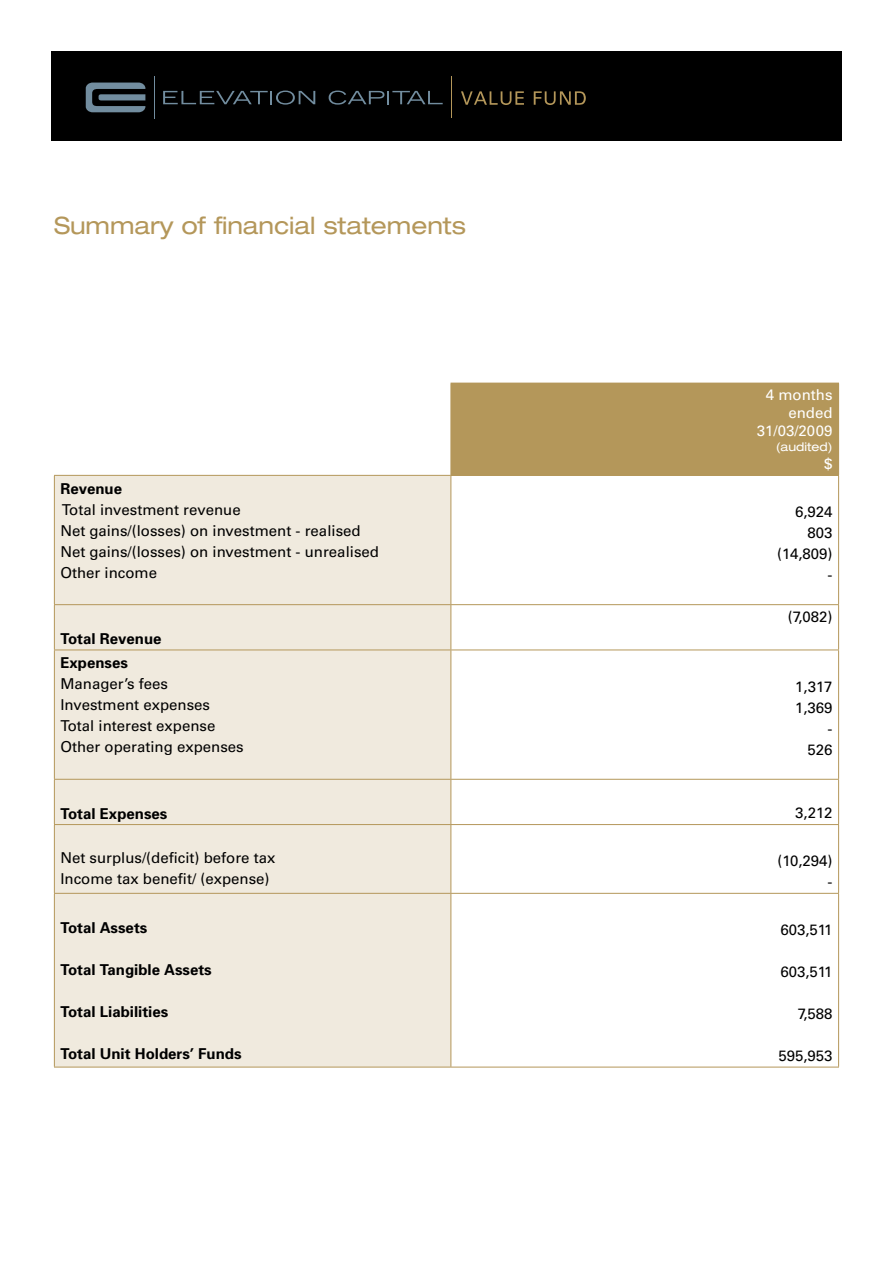
<style>
.page{position:relative;width:893px;height:1263px;background:#fff}
.page>*{position:absolute;margin:0;border:0;box-sizing:border-box;transform-origin:0 0}
.t1{font:expanded 24px "Helvetica Neue";color:#b4975a}
.t2{font:15px/21px "Univers";color:#000}
.t3{font:700 15px "Univers";color:#000}
.t4{font:15px/18px "Univers";color:#fff;text-align:right}
.t5{font:expanded 12px "Helvetica Neue";color:#fff}
</style>
<div class="page">
<div style="left:51px;top:51px;width:791px;height:90px;background:#000"></div>
<svg style="left:86px;top:83px;width:59px;height:29px"></svg>
<svg style="left:163px;top:91px;width:152px;height:14px"></svg>
<svg style="left:329px;top:91px;width:114px;height:14px"></svg>
<hr style="left:154px;top:76px;width:1px;height:42px;background:#728d9f">
<div style="left:451px;top:383px;width:388px;height:92px;background:#b4975a"></div>
<div style="left:55px;top:476px;width:396px;height:591px;background:#f0eade"></div>
<hr style="left:54px;top:475px;width:397px;height:1px;background:#b4975a">
<hr style="left:54px;top:476px;width:1px;height:128px;background:#b4975a">
<hr style="left:54px;top:604px;width:397px;height:1px;background:#b4975a">
<hr style="left:54px;top:605px;width:1px;height:45px;background:#b4975a">
<hr style="left:54px;top:650px;width:397px;height:1px;background:#b4975a">
<hr style="left:54px;top:650px;width:1px;height:129px;background:#b4975a">
<hr style="left:54px;top:779px;width:397px;height:1px;background:#b4975a">
<hr style="left:54px;top:780px;width:1px;height:44px;background:#b4975a">
<hr style="left:54px;top:824px;width:397px;height:1px;background:#b4975a">
<hr style="left:54px;top:825px;width:1px;height:68px;background:#b4975a">
<hr style="left:54px;top:893px;width:397px;height:1px;background:#b4975a">
<hr style="left:54px;top:894px;width:1px;height:173px;background:#b4975a">
<hr style="left:54px;top:1067px;width:397px;height:1px;background:#b4975a">
<hr style="left:451px;top:475px;width:388px;height:1px;background:#b4975a">
<hr style="left:451px;top:476px;width:1px;height:128px;background:#b4975a">
<hr style="left:838px;top:476px;width:1px;height:128px;background:#b4975a">
<hr style="left:451px;top:604px;width:388px;height:1px;background:#b4975a">
<hr style="left:451px;top:605px;width:1px;height:45px;background:#b4975a">
<hr style="left:838px;top:605px;width:1px;height:45px;background:#b4975a">
<hr style="left:451px;top:650px;width:388px;height:1px;background:#b4975a">
<hr style="left:451px;top:650px;width:1px;height:129px;background:#b4975a">
<hr style="left:838px;top:650px;width:1px;height:129px;background:#b4975a">
<hr style="left:451px;top:779px;width:388px;height:1px;background:#b4975a">
<hr style="left:451px;top:780px;width:1px;height:44px;background:#b4975a">
<hr style="left:838px;top:780px;width:1px;height:44px;background:#b4975a">
<hr style="left:451px;top:824px;width:388px;height:1px;background:#b4975a">
<hr style="left:451px;top:825px;width:1px;height:68px;background:#b4975a">
<hr style="left:838px;top:825px;width:1px;height:68px;background:#b4975a">
<hr style="left:451px;top:893px;width:388px;height:1px;background:#b4975a">
<hr style="left:451px;top:894px;width:1px;height:173px;background:#b4975a">
<hr style="left:838px;top:894px;width:1px;height:173px;background:#b4975a">
<hr style="left:451px;top:1067px;width:388px;height:1px;background:#b4975a">
<svg style="left:461px;top:91px;width:125px;height:14px"></svg>
<hr style="left:451px;top:77px;width:1px;height:41px;background:#b4975a">
<h1 class="t1" style="left:54px;top:211px;width:414px">Summary of financial statements</h1>
<p class="t4" style="left:757px;top:386px;width:77px">4 months ended<br>31/03/2009</p>
<p class="t5" style="left:776px;top:440px;width:58px">(audited)</p>
<p class="t4" style="left:824px;top:455px;width:10px">$</p>
<p class="t3" style="left:60px;top:479px;width:63px">Revenue</p>
<p class="t2" style="left:60px;top:499px;width:320px">Total investment revenue<br>Net gains/(losses) on investment - realised<br>Net gains/(losses) on investment - unrealised<br>Other income</p>
<p class="t2" style="left:777px;top:501px;width:57px;text-align:right">6,924<br>803 (14,809) -</p>
<p class="t3" style="left:60px;top:629px;width:103px">Total Revenue</p>
<p class="t2" style="left:788px;top:606px;width:46px">(7,082)</p>
<p class="t3" style="left:60px;top:653px;width:69px">Expenses</p>
<p class="t2" style="left:60px;top:673px;width:185px">Manager’s fees<br>Investment expenses<br>Total interest expense<br>Other operating expenses</p>
<p class="t2" style="left:795px;top:676px;width:39px;text-align:right">1,317<br>1,369 -<br>526</p>
<p class="t3" style="left:60px;top:803px;width:108px">Total Expenses</p>
<p class="t2" style="left:795px;top:802px;width:39px">3,212</p>
<p class="t2" style="left:60px;top:847px;width:217px">Net surplus/(deficit) before tax<br>Income tax benefit/ (expense)</p>
<p class="t2" style="left:777px;top:850px;width:57px;text-align:right">(10,294) -</p>
<p class="t3" style="left:60px;top:918px;width:88px">Total Assets</p>
<p class="t3" style="left:60px;top:960px;width:153px">Total Tangible Assets</p>
<p class="t3" style="left:60px;top:1002px;width:109px">Total Liabilities</p>
<p class="t3" style="left:60px;top:1044px;width:183px">Total Unit Holders’ Funds</p>
<p class="t2" style="left:780px;top:919px;width:54px">603,511</p>
<p class="t2" style="left:780px;top:961px;width:54px">603,511</p>
<p class="t2" style="left:798px;top:1003px;width:36px">7,588</p>
<p class="t2" style="left:778px;top:1045px;width:56px">595,953</p>
</div>
